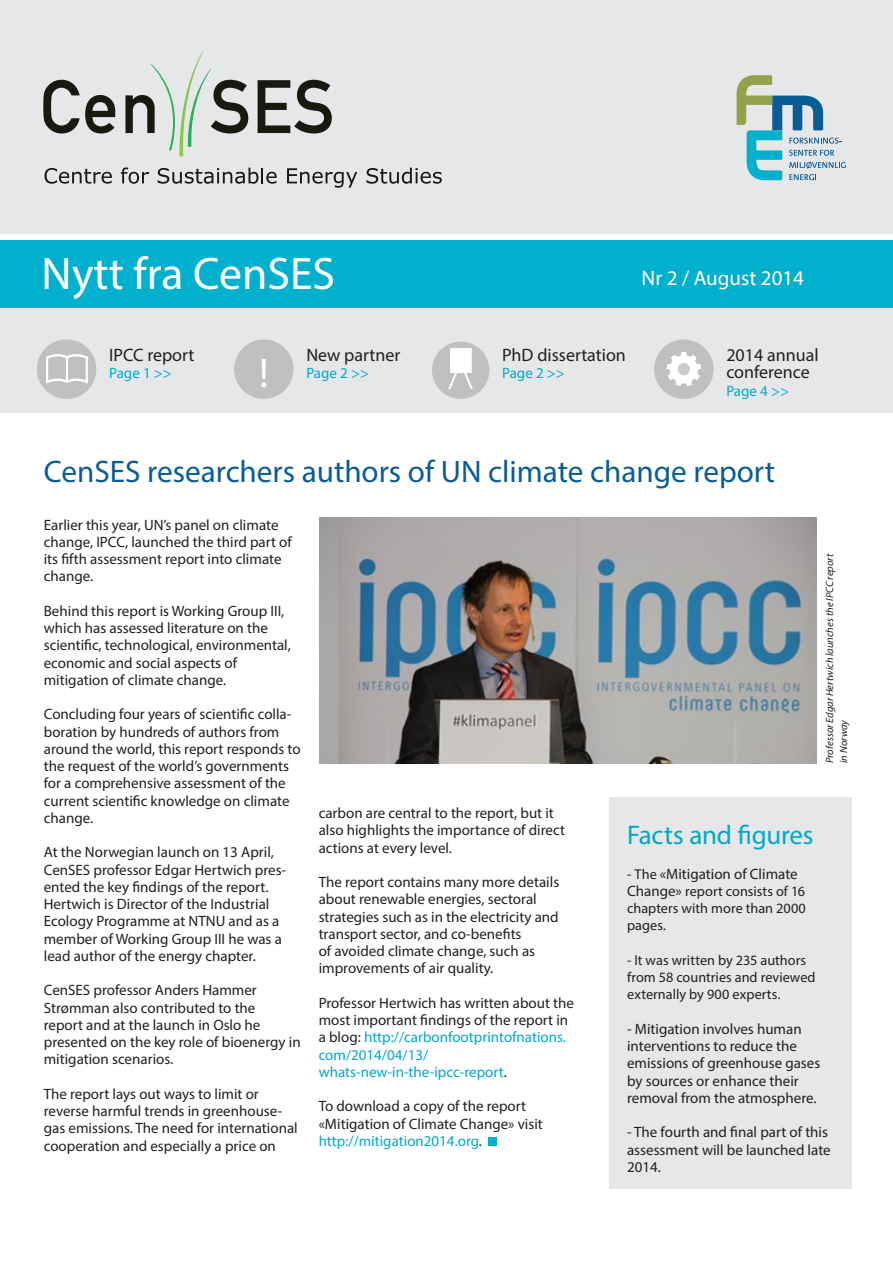
<style>
.page{position:relative;width:893px;height:1263px;background:#fff}
.page>*{position:absolute;margin:0;border:0;box-sizing:border-box;transform-origin:0 0}
.Brødtekst{font:45.75px "Myriad Pro";color:#fff}
.t1{font:41.7px "Myriad Pro";color:#fff}
.Ingress{font:31.2px "Myriad Pro";color:#0a5d94}
.Mellomtittel{font:27px "Myriad Pro";letter-spacing:-.01em;color:#00a9cc}
.Brødtekst-2{font:21px "Myriad Pro";color:#fff}
.Brødtekst-3{font:18px "Myriad Pro";color:#231f20}
.Tittelnivå_2_SemiLig{font:15px/17.2px "Myriad Pro";color:#231f20}
.Brødtekst-4{font:15px "Myriad Pro";color:#00a9cc}
.Mellomtittel-2{font:15px "Myriad Pro";color:#231f20}
.Mellomtittel-3{font:14.25px/17.2px "Myriad Pro";letter-spacing:.005em;color:#231f20;text-align:justify}
.bildetekst{font:italic 10.5px "Myriad Pro";color:#231f20}
.s1{color:#00a9cc}
.s2{font-size:14.25px}
.s3{font-size:15px}
</style>
<div class="page">
<div style="left:0;top:0;width:893px;height:234px;background:#e6e7e9"></div>
<div style="left:0;top:240px;width:893px;height:69px;background:#00b0cd"></div>
<svg style="left:45px;top:168px;width:67px;height:16px"></svg>
<svg style="left:121px;top:167px;width:28px;height:17px"></svg>
<svg style="left:158px;top:168px;width:119px;height:16px"></svg>
<svg style="left:287px;top:168px;width:70px;height:20px"></svg>
<svg style="left:367px;top:168px;width:75px;height:16px"></svg>
<svg style="left:43px;top:80px;width:72px;height:53px"></svg>
<svg style="left:125px;top:51px;width:123px;height:106px"></svg>
<svg style="left:258px;top:80px;width:74px;height:53px"></svg>
<svg style="left:736px;top:75px;width:110px;height:105px"></svg>
<div style="left:0;top:308px;width:893px;height:104px;background:#e6e7e9"></div>
<div style="left:488px;top:1137px;width:9px;height:9px;background:#00b0cd"></div>
<div style="left:432px;top:342px;width:57px;height:57px;background:#bfc0c1;border-radius:50%"></div>
<div style="left:234px;top:339px;width:60px;height:60px;background:#bfc0c1;border-radius:50%"></div>
<div style="left:37px;top:339px;width:59px;height:60px;background:#bfc0c1;border-radius:50%"></div>
<svg style="left:46px;top:354px;width:42px;height:30px"></svg>
<svg style="left:448px;top:348px;width:25px;height:41px"></svg>
<svg style="left:654px;top:339px;width:60px;height:60px"></svg>
<div style="left:678px;top:363px;width:12px;height:12px;background:#ccc;border-radius:50%"></div>
<img style="left:319px;top:518px;width:497px;height:246px">
<div style="left:610px;top:797px;width:242px;height:392px;background:#e6e7e9"></div>
<p class="Brødtekst" style="left:42px;top:245px;width:295px">Nytt fra CenSES</p>
<p class="Brødtekst-3" style="left:109px;top:344px;width:87px">IPCC report</p>
<p class="Brødtekst-4" style="left:109px;top:364px;width:64px">Page 1 &gt;&gt;</p>
<h2 class="t1" style="left:259px;top:347px;width:11px">!</h2>
<p class="Brødtekst-3" style="left:306px;top:344px;width:96px">New partner</p>
<p class="Brødtekst-4" style="left:306px;top:364px;width:64px">Page 2 &gt;&gt;</p>
<p class="Brødtekst-2" style="left:641px;top:265px;width:164px">Nr 2 / August 2014</p>
<p class="Brødtekst-3" style="left:502px;top:344px;width:125px">PhD dissertation</p>
<p class="Brødtekst-4" style="left:502px;top:364px;width:64px">Page 2 &gt;&gt;</p>
<p class="Brødtekst-3" style="left:726px;top:344px;width:94px">2014 annual</p>
<p class="Brødtekst-3" style="left:726px;top:361px;width:85px">conference</p>
<p class="Brødtekst-4" style="left:726px;top:381px;width:64px">Page 4 &gt;&gt;</p>
<p class="Ingress" style="left:44px;top:453px;width:733px">CenSES researchers authors of UN climate change report</p>
<p class="Tittelnivå_2_SemiLig" style="left:44px;top:516px;width:250px">Earlier this year, UN’s panel on climate change, IPCC, launched the third part of its fifth assessment report into climate change.</p>
<p class="Tittelnivå_2_SemiLig" style="left:44px;top:602px;width:248px">Behind this report is Working Group III, which has assessed literature on the scientific, technological, environmental, economic and social aspects of mitigation of climate change.</p>
<p class="Tittelnivå_2_SemiLig" style="left:44px;top:705px;width:258px">Concluding four years of scientific colla&shy;boration by hundreds of authors from around the world, this report responds to the request of the world’s governments for a comprehensive assessment of the current scientific knowledge on climate change.</p>
<p class="Tittelnivå_2_SemiLig" style="left:44px;top:843px;width:244px">At the Norwegian launch on 13 April, CenSES professor Edgar Hertwich pres&shy;ented the key findings of the report.<br>Hertwich is Director of the Industrial Ecology Programme at NTNU and as a member of Working Group III he was a lead author of the energy chapter.</p>
<p class="Tittelnivå_2_SemiLig" style="left:44px;top:981px;width:258px">CenSES professor Anders Hammer<br>Strømman also contributed to the<br>report and at the launch in Oslo he presented on the key role of bioenergy in mitigation scenarios.</p>
<p class="Tittelnivå_2_SemiLig" style="left:44px;top:1085px;width:255px">The report lays out ways to limit or reverse harmful trends in greenhouse&shy;gas emissions. The need for international cooperation and especially a price on</p>
<p class="Tittelnivå_2_SemiLig" style="left:319px;top:804px;width:237px">carbon are central to the report, but it</p>
<p class="Tittelnivå_2_SemiLig" style="left:319px;top:821px;width:248px">also highlights the importance of direct</p>
<p class="Tittelnivå_2_SemiLig" style="left:319px;top:839px;width:135px">actions at every level.</p>
<p class="Tittelnivå_2_SemiLig" style="left:319px;top:873px;width:242px">The report contains many more details about renewable energies, sectoral</p>
<p class="Tittelnivå_2_SemiLig" style="left:319px;top:908px;width:242px">strategies such as in the electricity and transport sector, and co-benefits</p>
<p class="Tittelnivå_2_SemiLig" style="left:319px;top:942px;width:218px">of avoided climate change, such as improvements of air quality.</p>
<p class="Tittelnivå_2_SemiLig" style="left:319px;top:994px;width:257px">Professor Hertwich has written about the most important findings of the report in a blog: <span class="s1">http://carbonfootprintofnations. com/2014/04/13/ whats-new-in-the-ipcc-report</span>.</p>
<p class="Tittelnivå_2_SemiLig" style="left:319px;top:1097px;width:226px">To download a copy of the report «Mitigation of Climate Change» visit <span class="s1">http://mitigation2014.org</span>.</p>
<p class="bildetekst" style="left:823px;top:763px;width:211px;rotate:-90deg">Professor Edgar Hertwich launches the IPCC report</p>
<p class="bildetekst" style="left:837px;top:763px;width:45px;rotate:-90deg">in Norway</p>
<p class="Mellomtittel" style="left:627px;top:818px;width:188px">Facts and figures</p>
<p class="Mellomtittel-2" style="left:627px;top:864px;width:172px"><span class="s2">- The</span> «Mitigation of Climate</p>
<p class="Mellomtittel-3" style="left:627px;top:882px;width:180px"><span class="s3">Change»</span> report consists of 16 chapters with more than 2000 pages.</p>
<p class="Mellomtittel-3" style="left:627px;top:951px;width:190px;text-align:left">- It was written by 235 authors from 58 countries and reviewed externally by 900 experts.</p>
<p class="Tittelnivå_2_SemiLig" style="left:627px;top:1020px;width:195px">- Mitigation involves human interventions to reduce the emissions of greenhouse gases</p>
<p class="Tittelnivå_2_SemiLig" style="left:627px;top:1072px;width:191px">by sources or enhance their removal from the atmosphere.</p>
<p class="Tittelnivå_2_SemiLig" style="left:627px;top:1123px;width:205px">- The fourth and final part of this assessment will be launched late<br>2014.</p>
</div>
